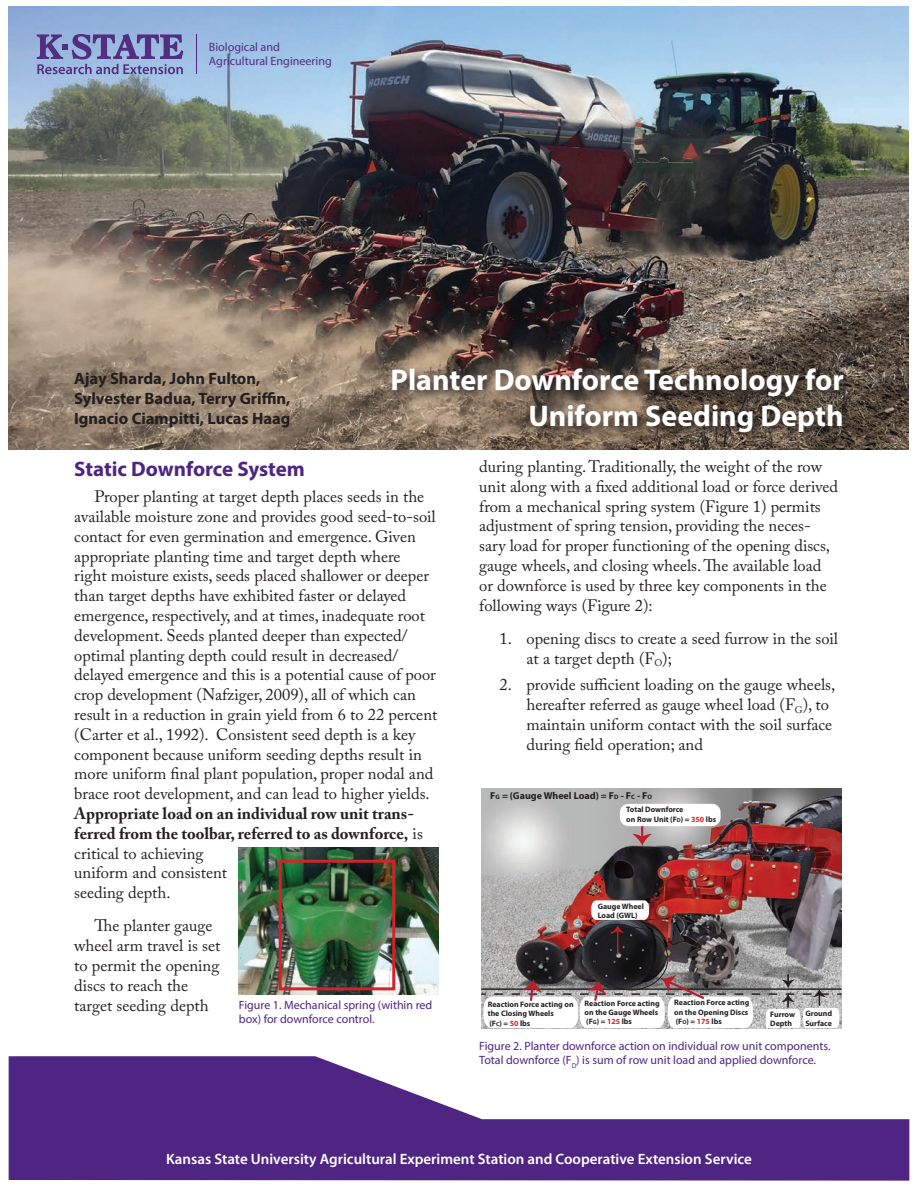
<style>
.page{position:relative;width:918px;height:1188px;background:#fff}
.page>*{position:absolute;margin:0;border:0;box-sizing:border-box;transform-origin:0 0}
.t1{font:700 30px/36px "Myriad Pro";color:#fff;text-align:right}
.Headings{font:700 21px "Myriad Pro";color:#4e2582}
.Body{font:16.5px/19.8px "Adobe Caslon Pro";color:#231f20}
.Author_Captions{font:700 16.5px/19.8px "Myriad Pro";color:#231f20}
.t2{font:600 15px "Myriad Pro";color:#fff}
.t3{font:12.15px/14.5px "Myriad Pro";color:#522e81}
.Author_Captions-2{font:12px/14.4px "Myriad Pro";color:#4e2582}
.t4{font:700 10.05px "Myriad Pro";color:#231f20}
.t5{font:700 7.8px/9.4px "Myriad Pro";color:#231f20}
.s1{font-weight:700}
.s2{font-size:6.45px}
.s3{font-size:5.7px}
.s4{color:#ee1d23}
</style>
<div class="page">
<img style="left:9px;top:6px;width:899px;height:443px">
<svg style="left:9px;top:1056px;width:900px;height:125px;fill:#4e2582"></svg>
<svg style="left:37px;top:34px;width:146px;height:40px;background:#7f83ba"></svg>
<hr style="left:197px;top:34px;width:1px;height:40px;background:#4e2582">
<div style="left:389px;top:365px;width:467px;height:80px;background:#231f20;opacity:.75"></div>
<img style="left:239px;top:847px;width:200px;height:148px">
<div style="left:279px;top:860px;width:116px;height:130px;border:3px solid #d1232a"></div>
<img style="left:481px;top:789px;width:361px;height:185px">
<svg style="left:620px;top:804px;width:101px;height:42px"></svg>
<svg style="left:481px;top:974px;width:361px;height:55px"></svg>
<svg style="left:591px;top:900px;width:58px;height:55px"></svg>
<p class="t3" style="left:209px;top:39px;width:124px">Biological and<br>Agricultural Engineering</p>
<p class="Author_Captions" style="left:74px;top:368px;width:218px">Ajay Sharda, John Fulton,<br>Sylvester Badua, Terry Griffin,<br>Ignacio Ciampitti, Lucas Haag</p>
<p class="t1" style="left:391px;top:361px;width:455px">Planter Downforce Technology for<br>Uniform Seeding Depth</p>
<p class="Headings" style="left:74px;top:455px;width:232px">Static Downforce System</p>
<p class="Body" style="left:74px;top:487px;width:365px;text-indent:20px">Proper planting at target depth places seeds in the available moisture zone and provides good seed-to-soil contact for even germination and emergence. Given appropriate planting time and target depth where<br>right moisture exists, seeds placed shallower or deeper than target depths have exhibited faster or delayed emergence, respectively, and at times, inadequate root development. Seeds planted deeper than expected/ optimal planting depth could result in decreased/ delayed emergence and this is a potential cause of poor crop development (Nafziger, 2009), all of which can result in a reduction in grain yield from 6 to 22 percent (Carter et al., 1992). Consistent seed depth is a key component because uniform seeding depths result in more uniform final plant population, proper nodal and brace root development, and can lead to higher yields.<br><span class="s1">Appropriate load on an individual row unit trans&shy;ferred from the toolbar, referred to as downforce,</span> is critical to achieving<br>uniform and consistent<br>seeding depth.</p>
<p class="Body" style="left:74px;top:916px;width:148px;text-indent:20px">The planter gauge wheel arm travel is set to permit the opening discs to reach the target seeding depth</p>
<p class="Author_Captions-2" style="left:239px;top:997px;width:195px">Figure 1. Mechanical spring (within red box) for downforce control.</p>
<p class="Body" style="left:479px;top:456px;width:360px">during planting. Traditionally, the weight of the row unit along with a fixed additional load or force derived from a mechanical spring system (Figure 1) permits adjustment of spring tension, providing the neces&shy;sary load for proper functioning of the opening discs, gauge wheels, and closing wheels. The available load or downforce is used by three key components in the following ways (Figure 2):</p>
<p class="Body" style="left:526px;top:628px;width:313px;text-indent:-27px">1. opening discs to create a seed furrow in the soil at a target depth (F<sub>O</sub>);</p>
<p class="Body" style="left:526px;top:675px;width:310px;text-indent:-27px">2. provide sufficient loading on the gauge wheels, hereafter referred as gauge wheel load (F<sub>G</sub>), to maintain uniform contact with the soil surface during field operation; and</p>
<p class="t4" style="left:490px;top:789px;width:163px">F<span class="s2">G</span> = (Gauge Wheel Load) = F<span class="s2">D</span> - F<span class="s2">C</span> - F<span class="s2">O</span></p>
<p class="t5" style="left:626px;top:805px;width:91px">Total Downforce<br>on Row Unit (F<span class="s3">D</span>) = <span class="s4">350</span> lbs</p>
<p class="t5" style="left:598px;top:901px;width:48px">Gauge Wheel<br>Load (GWL)</p>
<p class="t5" style="left:674px;top:998px;width:77px">Reaction Force acting on the Opening Discs (F<span class="s3">O</span>) = <span class="s4">175</span> lbs</p>
<p class="t5" style="left:488px;top:999px;width:87px">Reaction Force acting on the Closing Wheels<br>(F<span class="s3">C</span>) = <span class="s4">50</span> lbs</p>
<p class="t5" style="left:585px;top:998px;width:77px">Reaction Force acting on the Gauge Wheels (F<span class="s3">G</span>) = <span class="s4">125</span> lbs</p>
<p class="t5" style="left:805px;top:1009px;width:28px">Ground<br>Surface</p>
<p class="t5" style="left:770px;top:1009px;width:26px">Furrow<br>Depth</p>
<p class="Author_Captions-2" style="left:479px;top:1038px;width:353px">Figure 2. Planter downforce action on individual row unit components.<br>Total downforce (F<sub>D</sub>) is sum of row unit load and applied downforce.</p>
<p class="t2" style="left:166px;top:1149px;width:587px">Kansas State University Agricultural Experiment Station and Cooperative Extension Service</p>
</div>
